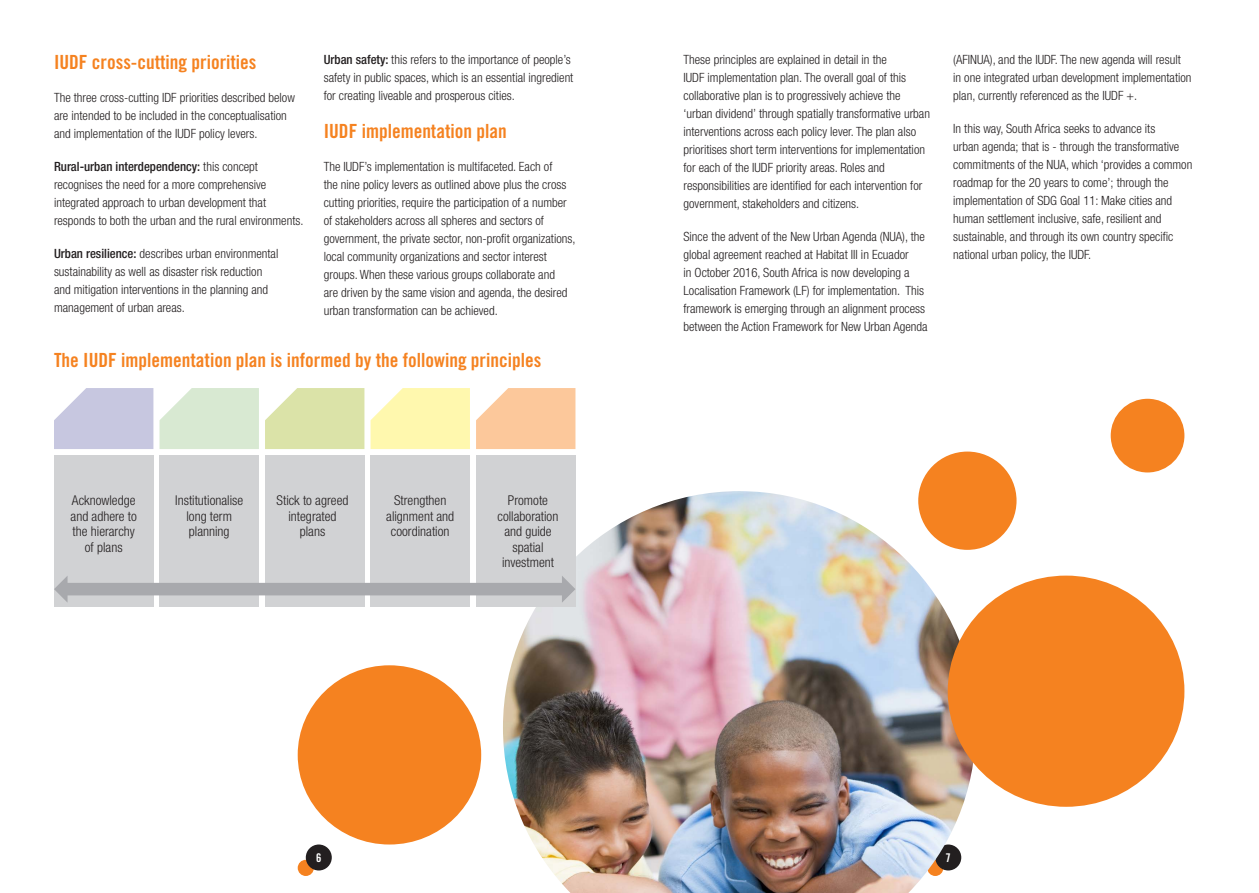
<style>
.page{position:relative;width:1259px;height:893px;background:#fff}
.page>*{position:absolute;margin:0;border:0;box-sizing:border-box;transform-origin:0 0}
.heading{font:19.5px "Trade Gothic Bold Cond Twenty";color:#f58220}
.List_Paragraph{font:300 condensed 13.5px/15.6px "Helvetica Neue";color:#231f20;text-align:center}
.Body_copy{font:300 condensed 12.75px/18px "Helvetica Neue";color:#231f20}
.t1{font:12px "Trade Gothic Bold Cond Twenty";color:#fff}
.s1{font-weight:500}
</style>
<div class="page">
<div style="left:298px;top:860px;width:16px;height:16px;background:#f58220;border-radius:50%"></div>
<div style="left:306px;top:844px;width:26px;height:26px;background:#231f20;border-radius:50%"></div>
<img style="left:503px;top:491px;width:473px;height:402px">
<div style="left:298px;top:665px;width:183px;height:179px;background:#f58220;border-radius:50%"></div>
<div style="left:947px;top:576px;width:237px;height:231px;background:#f58220;border-radius:50%"></div>
<div style="left:918px;top:452px;width:98px;height:98px;background:#f58220;border-radius:50%"></div>
<div style="left:1110px;top:399px;width:74px;height:73px;background:#f58220;border-radius:50%"></div>
<div style="left:54px;top:455px;width:99px;height:152px;background:#d1d2d4"></div>
<svg style="left:54px;top:388px;width:99px;height:61px;background:#cbcbe2"></svg>
<div style="left:159px;top:455px;width:100px;height:152px;background:#d1d2d4"></div>
<svg style="left:159px;top:388px;width:100px;height:61px;background:#dbead6"></svg>
<div style="left:265px;top:455px;width:99px;height:152px;background:#d1d2d4"></div>
<svg style="left:265px;top:388px;width:99px;height:61px;background:#dee5af"></svg>
<div style="left:370px;top:455px;width:100px;height:152px;background:#d1d2d4"></div>
<svg style="left:370px;top:388px;width:100px;height:61px;background:#fff8b5"></svg>
<div style="left:476px;top:455px;width:99px;height:152px;background:#d1d2d4"></div>
<svg style="left:476px;top:388px;width:99px;height:61px;background:#fccca3"></svg>
<svg style="left:54px;top:576px;width:521px;height:27px"></svg>
<p class="heading" style="left:54px;top:50px;width:204px">IUDF cross-cutting priorities</p>
<p class="Body_copy" style="left:54px;top:88px;width:242px">The three cross-cutting IDF priorities described below are intended to be included in the conceptualisation and implementation of the IUDF policy levers.</p>
<p class="Body_copy" style="left:54px;top:157px;width:251px"><span class="s1">Rural-urban interdependency:</span> this concept recognises the need for a more comprehensive integrated approach to urban development that responds to both the urban and the rural environments.</p>
<p class="Body_copy" style="left:54px;top:244px;width:226px"><span class="s1">Urban resilience:</span> describes urban environmental sustainability as well as disaster risk reduction and mitigation interventions in the planning and management of urban areas.</p>
<p class="Body_copy" style="left:324px;top:51px;width:251px"><span class="s1">Urban safety:</span> this refers to the importance of people’s safety in public spaces, which is an essential ingredient for creating liveable and prosperous cities.</p>
<p class="heading" style="left:324px;top:119px;width:184px">IUDF implementation plan</p>
<p class="Body_copy" style="left:324px;top:157px;width:253px">The IUDF’s implementation is multifaceted. Each of<br>the nine policy levers as outlined above plus the cross cutting priorities, require the participation of a number of stakeholders across all spheres and sectors of government, the private sector, non-profit organizations, local community organizations and sector interest groups. When these various groups collaborate and<br>are driven by the same vision and agenda, the desired urban transformation can be achieved.</p>
<p class="heading" style="left:54px;top:348px;width:489px">The IUDF implementation plan is informed by the following principles</p>
<p class="List_Paragraph" style="left:71px;top:493px;width:68px">Acknowledge and adhere to the hierarchy of plans</p>
<p class="List_Paragraph" style="left:175px;top:493px;width:69px">Institutionalise long term planning</p>
<p class="List_Paragraph" style="left:277px;top:493px;width:73px">Stick to agreed integrated plans</p>
<p class="List_Paragraph" style="left:386px;top:493px;width:69px">Strengthen alignment and coordination</p>
<p class="List_Paragraph" style="left:497px;top:493px;width:62px">Promote collaboration and guide spatial investment</p>
<p class="Body_copy" style="left:683px;top:51px;width:248px">These principles are explained in detail in the<br>IUDF implementation plan. The overall goal of this collaborative plan is to progressively achieve the ‘urban dividend’ through spatially transformative urban interventions across each policy lever. The plan also prioritises short term interventions for implementation for each of the IUDF priority areas. Roles and responsibilities are identified for each intervention for government, stakeholders and citizens.</p>
<p class="Body_copy" style="left:683px;top:228px;width:246px">Since the advent of the New Urban Agenda (NUA), the global agreement reached at Habitat III in Ecuador<br>in October 2016, South Africa is now developing a Localisation Framework (LF) for implementation. This framework is emerging through an alignment process between the Action Framework for New Urban Agenda</p>
<p class="Body_copy" style="left:953px;top:51px;width:240px">(AFINUA), and the IUDF. The new agenda will result in one integrated urban development implementation plan, currently referenced as the IUDF +.</p>
<p class="Body_copy" style="left:953px;top:120px;width:241px">In this way, South Africa seeks to advance its<br>urban agenda; that is - through the transformative commitments of the NUA, which ‘provides a common roadmap for the 20 years to come’; through the implementation of SDG Goal 11: Make cities and human settlement inclusive, safe, resilient and sustainable, and through its own country specific national urban policy, the IUDF.</p>
<p class="t1" style="left:316px;top:851px;width:7px">6</p>
<p class="t1" style="left:945px;top:851px;width:7px">7</p>
</div>
